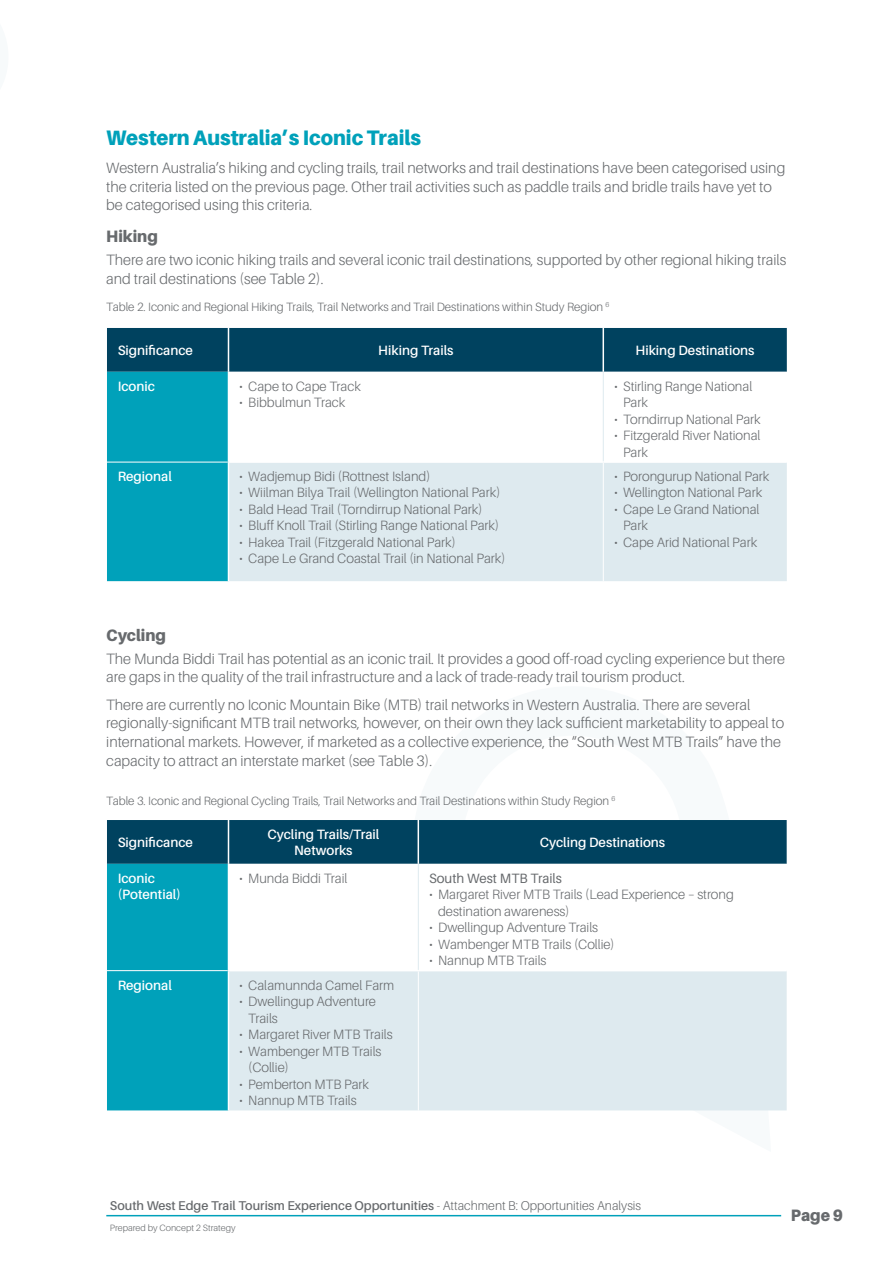
<style>
.page{position:relative;width:893px;height:1263px;background:#fff}
.page>*{position:absolute;margin:0;border:0;box-sizing:border-box;transform-origin:0 0}
.t1{font:900 21px "Aileron";color:#00a1ba;scale:.95 1}
.t2{font:900 16.5px "Aileron";color:#676a6d;scale:.95 1}
.t3{font:300 15px/18.8px "Aileron";color:#676a6d}
.t4{font:300 13.5px/16.5px "Aileron";color:#676a6d}
.t5{font:600 13.5px/16.5px "Aileron";color:#fff;text-align:center}
.t6{font:13.5px "Aileron";color:#676a6d}
.t7{font:600 12.75px "Aileron";color:#676a6d}
.t8{font:300 12px "Aileron";color:#676a6d}
.t9{font:300 9.15px "Aileron";color:#676a6d}
.s1{font-weight:300}
</style>
<div class="page">
<hr style="left:106px;top:1215px;width:675px;height:1px;background:#00a1ba">
<svg style="left:107px;top:328px;width:680px;height:253px;background:#016e89"></svg>
<svg style="left:229px;top:372px;width:558px;height:89px"></svg>
<div style="left:229px;top:463px;width:558px;height:118px;background:#deeaef"></div>
<hr style="left:228px;top:328px;width:1px;height:44px;background:#fff">
<hr style="left:602px;top:328px;width:2px;height:44px;background:#fff">
<hr style="left:228px;top:372px;width:1px;height:89px;background:#fff">
<hr style="left:228px;top:461px;width:375px;height:2px;background:#fff">
<hr style="left:228px;top:463px;width:1px;height:118px;background:#fff">
<hr style="left:603px;top:461px;width:184px;height:2px;background:#fff">
<hr style="left:603px;top:463px;width:1px;height:118px;background:#fff">
<hr style="left:603px;top:372px;width:1px;height:89px;background:#deeaef">
<hr style="left:107px;top:462px;width:121px;height:1px;background:#fff">
<svg style="left:107px;top:820px;width:680px;height:290px;background:#01728d"></svg>
<svg style="left:229px;top:864px;width:558px;height:106px"></svg>
<div style="left:229px;top:971px;width:558px;height:139px;background:#deeaef"></div>
<hr style="left:228px;top:820px;width:1px;height:44px;background:#fff">
<hr style="left:418px;top:820px;width:1px;height:44px;background:#fff">
<hr style="left:228px;top:864px;width:1px;height:106px;background:#fff">
<hr style="left:228px;top:970px;width:190px;height:1px;background:#fff">
<hr style="left:228px;top:971px;width:1px;height:139px;background:#fff">
<hr style="left:418px;top:970px;width:369px;height:1px;background:#fff">
<hr style="left:418px;top:971px;width:1px;height:139px;background:#fff">
<hr style="left:418px;top:864px;width:1px;height:106px;background:#deeaef">
<hr style="left:107px;top:970px;width:121px;height:1px;background:#fff">
<h1 class="t1" style="left:106px;top:126px;width:333px">Western Australia’s Iconic Trails</h1>
<p class="t3" style="left:106px;top:158px;width:680px">Western Australia’s hiking and cycling trails, trail networks and trail destinations have been categorised using the criteria listed on the previous page. Other trail activities such as paddle trails and bridle trails have yet to be categorised using this criteria.</p>
<p class="t2" style="left:106px;top:226px;width:56px">Hiking</p>
<p class="t3" style="left:106px;top:250px;width:681px">There are two iconic hiking trails and several iconic trail destinations, supported by other regional hiking trails and trail destinations (see Table 2).</p>
<p class="t8" style="left:106px;top:300px;width:505px">Table 2. Iconic and Regional Hiking Trails, Trail Networks and Trail Destinations within Study Region <sup>6</sup></p>
<p class="t5" style="left:118px;top:342px;width:77px">Significance</p>
<p class="t5" style="left:378px;top:342px;width:77px">Hiking Trails</p>
<p class="t5" style="left:636px;top:342px;width:120px">Hiking Destinations</p>
<p class="t5" style="left:118px;top:378px;width:39px">Iconic</p>
<p class="t4" style="left:239px;top:378px;width:123px">• Cape to Cape Track</p>
<p class="t4" style="left:239px;top:394px;width:108px">• Bibbulmun Track</p>
<p class="t4" style="left:623px;top:378px;width:131px;text-indent:-9px">• Stirling Range National<br>Park</p>
<p class="t4" style="left:614px;top:411px;width:148px">• Torndirrup National Park</p>
<p class="t4" style="left:623px;top:427px;width:139px;text-indent:-9px">• Fitzgerald River National<br>Park</p>
<p class="t5" style="left:118px;top:468px;width:56px">Regional</p>
<p class="t4" style="left:239px;top:468px;width:193px">• Wadjemup Bidi (Rottnest Island)</p>
<p class="t4" style="left:239px;top:485px;width:263px">• Wiilman Bilya Trail (Wellington National Park)</p>
<p class="t4" style="left:239px;top:501px;width:245px">• Bald Head Trail (Torndirrup National Park)</p>
<p class="t4" style="left:239px;top:518px;width:261px">• Bluff Knoll Trail (Stirling Range National Park)</p>
<p class="t4" style="left:239px;top:534px;width:218px">• Hakea Trail (Fitzgerald National Park)</p>
<p class="t4" style="left:239px;top:551px;width:268px">• Cape Le Grand Coastal Trail (in National Park)</p>
<p class="t4" style="left:614px;top:468px;width:157px">• Porongurup National Park</p>
<p class="t4" style="left:614px;top:485px;width:150px">• Wellington National Park</p>
<p class="t4" style="left:623px;top:501px;width:138px;text-indent:-9px">• Cape Le Grand National<br>Park</p>
<p class="t4" style="left:614px;top:534px;width:145px">• Cape Arid National Park</p>
<p class="t2" style="left:106px;top:625px;width:64px">Cycling</p>
<p class="t3" style="left:106px;top:649px;width:680px">The Munda Biddi Trail has potential as an iconic trail. It provides a good off-road cycling experience but there are gaps in the quality of the trail infrastructure and a lack of trade-ready trail tourism product.</p>
<p class="t3" style="left:106px;top:695px;width:679px">There are currently no Iconic Mountain Bike (MTB) trail networks in Western Australia. There are several regionally-significant MTB trail networks, however, on their own they lack sufficient marketability to appeal to international markets. However, if marketed as a collective experience, the “South West MTB Trails” have the capacity to attract an interstate market (see Table 3).</p>
<p class="t8" style="left:106px;top:794px;width:511px">Table 3. Iconic and Regional Cycling Trails, Trail Networks and Trail Destinations within Study Region <sup>6</sup></p>
<p class="t5" style="left:118px;top:834px;width:77px">Significance</p>
<p class="t5" style="left:267px;top:826px;width:114px">Cycling Trails/Trail<br>Networks</p>
<p class="t5" style="left:540px;top:834px;width:127px">Cycling Destinations</p>
<p class="t5" style="left:118px;top:870px;width:65px;text-align:left">Iconic (Potential)</p>
<p class="t4" style="left:239px;top:870px;width:110px">• Munda Biddi Trail</p>
<p class="t6" style="left:429px;top:871px;width:134px">South West MTB Trails</p>
<p class="t4" style="left:438px;top:886px;width:297px;text-indent:-9px">• Margaret River MTB Trails (Lead Experience – strong destination awareness)</p>
<p class="t4" style="left:429px;top:919px;width:171px">• Dwellingup Adventure Trails</p>
<p class="t4" style="left:429px;top:936px;width:187px">• Wambenger MTB Trails (Collie)</p>
<p class="t4" style="left:429px;top:952px;width:119px">• Nannup MTB Trails</p>
<p class="t5" style="left:118px;top:977px;width:56px">Regional</p>
<p class="t4" style="left:239px;top:977px;width:156px">• Calamunnda Camel Farm</p>
<p class="t4" style="left:248px;top:993px;width:129px;text-indent:-9px">• Dwellingup Adventure<br>Trails</p>
<p class="t4" style="left:239px;top:1026px;width:155px">• Margaret River MTB Trails</p>
<p class="t4" style="left:248px;top:1043px;width:135px;text-indent:-9px">• Wambenger MTB Trails (Collie)</p>
<p class="t4" style="left:239px;top:1076px;width:131px">• Pemberton MTB Park</p>
<p class="t4" style="left:239px;top:1092px;width:119px">• Nannup MTB Trails</p>
<p class="t7" style="left:110px;top:1198px;width:533px">South West Edge Trail Tourism Experience Opportunities <span class="s1">- Attachment B: Opportunities Analysis</span></p>
<p class="t9" style="left:110px;top:1222px;width:127px">Prepared by Concept 2 Strategy</p>
<p class="t2" style="left:791px;top:1205px;width:57px">Page 9</p>
</div>
